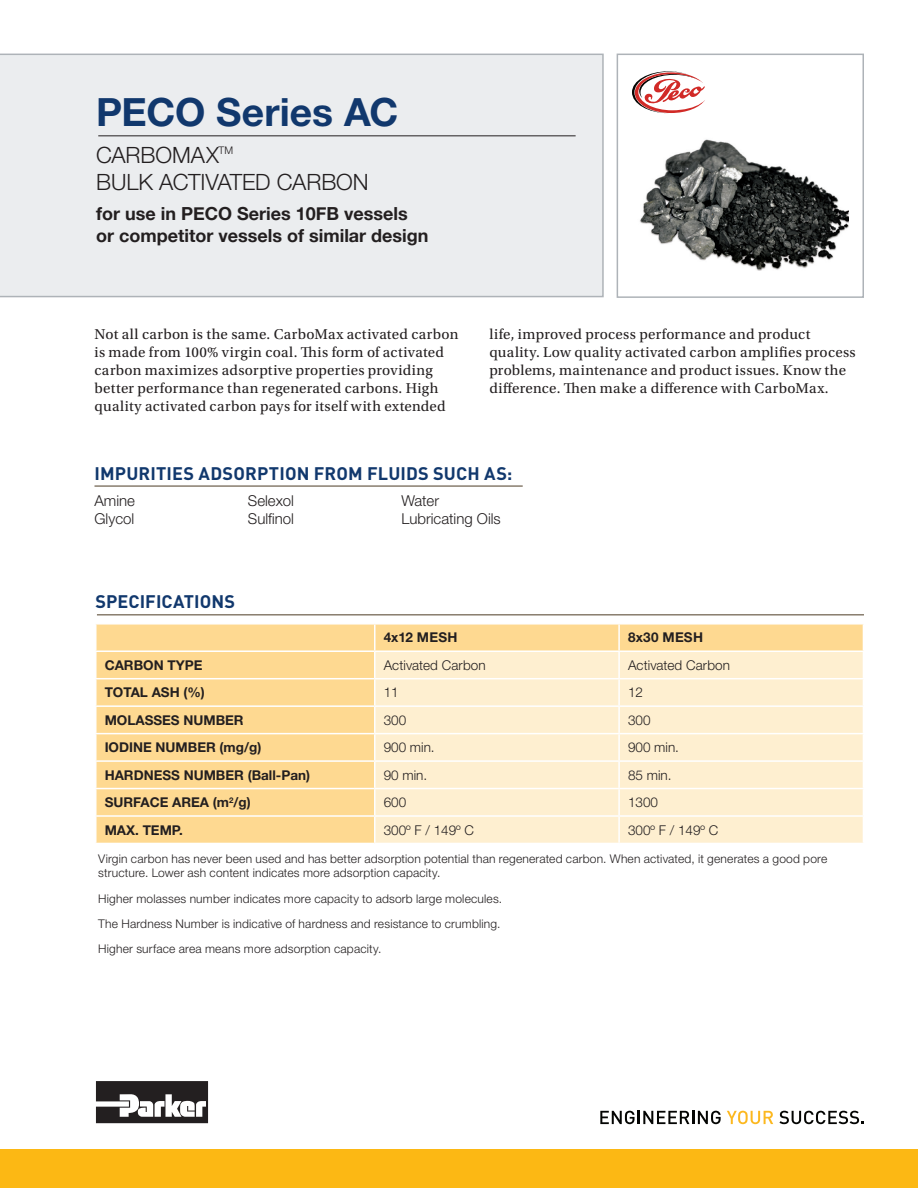
<style>
.page{position:relative;width:918px;height:1188px;background:#fff}
.page>*{position:absolute;margin:0;border:0;box-sizing:border-box;transform-origin:0 0}
.t1{font:700 39px "Helvetica Neue LT Std";color:#11386d}
.t2{font:300 22.5px "Helvetica Neue LT Std";letter-spacing:-.005em;color:#231f20}
.t3{font:700 18px "Helvetica Neue";color:#231f20}
.t4{font:700 18px "DINOT";letter-spacing:.005em;color:#11386d}
.t5{font:15px/18px "Utopia Std";letter-spacing:.02em;color:#231f20}
.t6{font:300 15px "Helvetica Neue LT Std";color:#231f20}
.t7{font:700 13.5px "Helvetica Neue LT Std";color:#231f20}
.Pa1{font:300 13.5px "Helvetica Neue LT Std";color:#231f20}
.t8{font:700 13.5px "Helvetica Neue LT Std";letter-spacing:.02em;color:#231f20}
.t9{font:300 12px/14.4px "Helvetica Neue LT Std";letter-spacing:.015em;color:#231f20}
</style>
<div class="page">
<div style="left:617px;top:54px;width:247px;height:244px;border:2px solid #aeb3b8"></div>
<svg style="left:632px;top:71px;width:73px;height:42px"></svg>
<div style="left:0;top:1150px;width:918px;height:38px;background:#fcb814"></div>
<svg style="left:600px;top:1111px;width:121px;height:13px"></svg>
<svg style="left:727px;top:1111px;width:46px;height:13px"></svg>
<svg style="left:779px;top:1111px;width:85px;height:13px"></svg>
<svg style="left:96px;top:1081px;width:112px;height:42px"></svg>
<img style="left:640px;top:139px;width:209px;height:132px">
<div style="left:0;top:54px;width:604px;height:243px;background:#ebedef"></div>
<hr style="left:98px;top:135px;width:478px;height:1px;background:#231f20">
<hr style="left:97px;top:614px;width:767px;height:2px;background:#887d6e">
<div style="left:97px;top:625px;width:766px;height:218px;background:#fed991"></div>
<div style="left:376px;top:652px;width:487px;height:191px;background:#feefd0"></div>
<hr style="left:374px;top:625px;width:2px;height:26px;background:#fff">
<hr style="left:618px;top:625px;width:2px;height:26px;background:#fff">
<hr style="left:374px;top:652px;width:2px;height:26px;background:#fff">
<hr style="left:618px;top:652px;width:2px;height:26px;background:#fff">
<hr style="left:374px;top:679px;width:2px;height:26px;background:#fff">
<hr style="left:618px;top:679px;width:2px;height:26px;background:#fff">
<hr style="left:374px;top:707px;width:2px;height:26px;background:#fff">
<hr style="left:618px;top:707px;width:2px;height:26px;background:#fff">
<hr style="left:374px;top:734px;width:2px;height:26px;background:#fff">
<hr style="left:618px;top:734px;width:2px;height:26px;background:#fff">
<hr style="left:374px;top:762px;width:2px;height:26px;background:#fff">
<hr style="left:618px;top:762px;width:2px;height:26px;background:#fff">
<hr style="left:374px;top:789px;width:2px;height:26px;background:#fff">
<hr style="left:618px;top:789px;width:2px;height:26px;background:#fff">
<hr style="left:374px;top:817px;width:2px;height:26px;background:#fff">
<hr style="left:618px;top:817px;width:2px;height:26px;background:#fff">
<hr style="left:95px;top:651px;width:280px;height:1px;background:#fff">
<hr style="left:375px;top:651px;width:244px;height:1px;background:#fff">
<hr style="left:619px;top:651px;width:245px;height:1px;background:#fff">
<hr style="left:95px;top:678px;width:280px;height:1px;background:#fff">
<hr style="left:375px;top:678px;width:244px;height:1px;background:#fff">
<hr style="left:619px;top:678px;width:245px;height:1px;background:#fff">
<hr style="left:95px;top:705px;width:280px;height:2px;background:#fff">
<hr style="left:375px;top:705px;width:244px;height:2px;background:#fff">
<hr style="left:619px;top:705px;width:245px;height:2px;background:#fff">
<hr style="left:95px;top:733px;width:280px;height:1px;background:#fff">
<hr style="left:375px;top:733px;width:244px;height:1px;background:#fff">
<hr style="left:619px;top:733px;width:245px;height:1px;background:#fff">
<hr style="left:95px;top:760px;width:280px;height:2px;background:#fff">
<hr style="left:375px;top:760px;width:244px;height:2px;background:#fff">
<hr style="left:619px;top:760px;width:245px;height:2px;background:#fff">
<hr style="left:95px;top:788px;width:280px;height:1px;background:#fff">
<hr style="left:375px;top:788px;width:244px;height:1px;background:#fff">
<hr style="left:619px;top:788px;width:245px;height:1px;background:#fff">
<hr style="left:95px;top:815px;width:280px;height:2px;background:#fff">
<hr style="left:375px;top:815px;width:244px;height:2px;background:#fff">
<hr style="left:619px;top:815px;width:245px;height:2px;background:#fff">
<hr style="left:94px;top:485px;width:429px;height:2px;background:#887d6e">
<p class="t1" style="left:96px;top:88px;width:304px">PECO Series AC</p>
<p class="t2" style="left:96px;top:141px;width:139px">CARBOMAX<sup>TM</sup></p>
<p class="t2" style="left:96px;top:168px;width:274px">BULK ACTIVATED CARBON</p>
<p class="t3" style="left:96px;top:200px;width:313px">for use in PECO Series 10FB vessels</p>
<p class="t3" style="left:96px;top:221px;width:334px">or competitor vessels of similar design</p>
<p class="t5" style="left:94px;top:326px;width:365px">Not all carbon is the same. CarboMax activated carbon is made from 100% virgin coal. This form of activated carbon maximizes adsorptive properties providing better performance than regenerated carbons. High quality activated carbon pays for itself with extended</p>
<p class="t5" style="left:489px;top:326px;width:368px">life, improved process performance and product quality. Low quality activated carbon amplifies process problems, maintenance and product issues. Know the difference. Then make a difference with CarboMax.</p>
<p class="t4" style="left:95px;top:461px;width:419px">IMPURITIES ADSORPTION FROM FLUIDS SUCH AS:</p>
<p class="t6" style="left:94px;top:492px;width:42px">Amine</p>
<p class="t6" style="left:94px;top:510px;width:41px">Glycol</p>
<p class="t6" style="left:248px;top:492px;width:48px">Selexol</p>
<p class="t6" style="left:248px;top:510px;width:48px">Sulfinol</p>
<p class="t6" style="left:401px;top:492px;width:39px">Water</p>
<p class="t6" style="left:401px;top:510px;width:101px">Lubricating Oils</p>
<p class="t4" style="left:95px;top:589px;width:141px">SPECIFICATIONS</p>
<p class="t7" style="left:384px;top:629px;width:75px">4x12 MESH</p>
<p class="t8" style="left:628px;top:629px;width:77px">8x30 MESH</p>
<p class="t7" style="left:105px;top:657px;width:99px">CARBON TYPE</p>
<p class="Pa1" style="left:384px;top:657px;width:104px">Activated Carbon</p>
<p class="Pa1" style="left:628px;top:657px;width:104px">Activated Carbon</p>
<p class="t7" style="left:105px;top:684px;width:102px">TOTAL ASH (%)</p>
<p class="Pa1" style="left:384px;top:684px;width:17px">11</p>
<p class="Pa1" style="left:628px;top:684px;width:17px">12</p>
<p class="t7" style="left:105px;top:712px;width:141px">MOLASSES NUMBER</p>
<p class="Pa1" style="left:384px;top:712px;width:24px">300</p>
<p class="Pa1" style="left:628px;top:712px;width:24px">300</p>
<p class="t7" style="left:105px;top:739px;width:158px">IODINE NUMBER (mg/g)</p>
<p class="Pa1" style="left:384px;top:739px;width:53px">900 min.</p>
<p class="Pa1" style="left:628px;top:739px;width:53px">900 min.</p>
<p class="t7" style="left:105px;top:766px;width:207px">HARDNESS NUMBER (Ball-Pan)</p>
<p class="Pa1" style="left:384px;top:767px;width:45px">90 min.</p>
<p class="Pa1" style="left:628px;top:767px;width:45px">85 min.</p>
<p class="t7" style="left:105px;top:794px;width:148px">SURFACE AREA (m<sup>2</sup>/g)</p>
<p class="Pa1" style="left:384px;top:794px;width:24px">600</p>
<p class="Pa1" style="left:628px;top:794px;width:32px">1300</p>
<p class="t7" style="left:105px;top:821px;width:80px">MAX. TEMP.</p>
<p class="Pa1" style="left:384px;top:821px;width:92px">300º F / 149º C</p>
<p class="Pa1" style="left:628px;top:821px;width:92px">300º F / 149º C</p>
<p class="t9" style="left:98px;top:851px;width:731px">Virgin carbon has never been used and has better adsorption potential than regenerated carbon. When activated, it generates a good pore structure. Lower ash content indicates more adsorption capacity.</p>
<p class="t9" style="left:98px;top:891px;width:405px">Higher molasses number indicates more capacity to adsorb large molecules.</p>
<p class="t9" style="left:98px;top:916px;width:404px">The Hardness Number is indicative of hardness and resistance to crumbling.</p>
<p class="t9" style="left:98px;top:941px;width:285px">Higher surface area means more adsorption capacity.</p>
</div>
